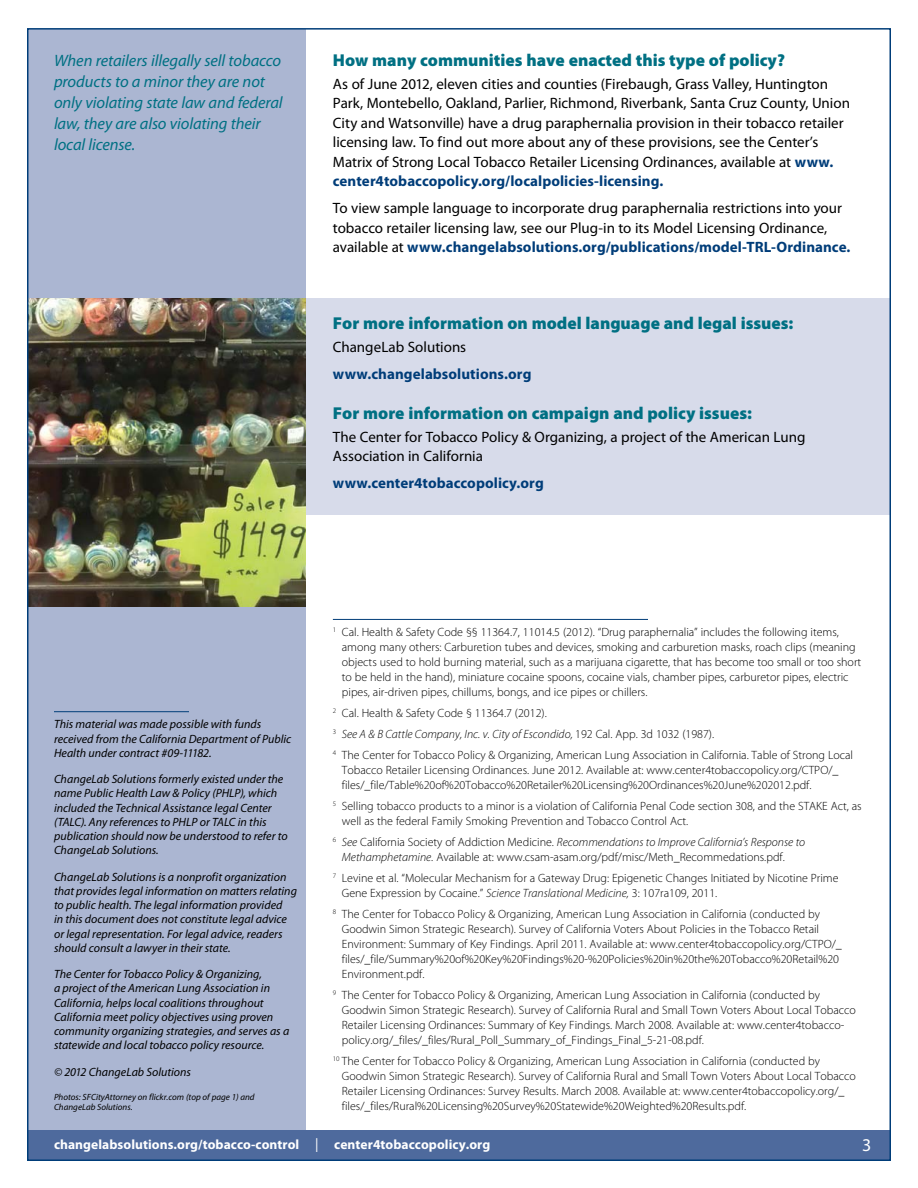
<style>
.page{position:relative;width:918px;height:1188px;background:#fff}
.page>*{position:absolute;margin:0;border:0;box-sizing:border-box;transform-origin:0 0}
.t1{font:18px "Myriad Pro";color:#fff}
.subhead_larger{font:900 17.25px "Myriad Pro";color:#007083}
.TEXT{font:italic 16.5px/21px "Myriad Pro";letter-spacing:-.005em;color:#007083}
.TEXT-2{font:15px/19.5px "Myriad Pro";color:#000}
.TEXT-3{font:700 15px "Myriad Pro";letter-spacing:.005em;color:#003d79}
.t2{font:700 13.5px "Myriad Pro";letter-spacing:.005em;color:#fff}
.footnotes{font:300 12px/15px "Myriad Pro";color:#000}
.TEXT-4{font:italic 12px/14.2px "Myriad Pro";color:#000}
.footnotes-2{font:italic 300 12px "Myriad Pro";color:#000}
.t3{font:italic 9px/10.5px "Myriad Pro";color:#000}
.s1{font-weight:700;color:#003d79}
.s2{font-style:normal}
.s3{font-style:italic}
.s4{font-weight:300;font-size:19.5px}
</style>
<div class="page">
<div style="left:28px;top:29px;width:278px;height:1131px;background:#abb6d2"></div>
<div style="left:28px;top:1130px;width:862px;height:30px;background:#4e6a9d"></div>
<div style="left:306px;top:298px;width:585px;height:216px;background:#d7dbea"></div>
<hr style="left:333px;top:619px;width:315px;height:1px;background:#003d79">
<img style="left:30px;top:298px;width:276px;height:309px">
<hr style="left:54px;top:711px;width:135px;height:1px;background:#003d79">
<p class="TEXT" style="left:54px;top:50px;width:230px">When retailers illegally sell tobacco products to a minor they are not only violating state law and federal law, they are also violating their local license.</p>
<p class="subhead_larger" style="left:333px;top:51px;width:454px">How many communities have enacted this type of policy?</p>
<p class="TEXT-2" style="left:333px;top:74px;width:519px">As of June 2012, eleven cities and counties (Firebaugh, Grass Valley, Huntington Park, Montebello, Oakland, Parlier, Richmond, Riverbank, Santa Cruz County, Union City and Watsonville) have a drug paraphernalia provision in their tobacco retailer licensing law. To find out more about any of these provisions, see the Center’s Matrix of Strong Local Tobacco Retailer Licensing Ordinances, available at <span class="s1">www. center4tobaccopolicy.org/localpolicies-licensing.</span></p>
<p class="TEXT-2" style="left:333px;top:198px;width:519px">To view sample language to incorporate drug paraphernalia restrictions into your tobacco retailer licensing law, see our Plug-in to its Model Licensing Ordinance, available at <span class="s1">www.changelabsolutions.org/publications/model-TRL-Ordinance.</span></p>
<p class="subhead_larger" style="left:333px;top:314px;width:462px">For more information on model language and legal issues:</p>
<p class="TEXT-2" style="left:333px;top:337px;width:135px">ChangeLab Solutions</p>
<p class="TEXT-3" style="left:333px;top:364px;width:200px">www.changelabsolutions.org</p>
<p class="subhead_larger" style="left:333px;top:404px;width:421px">For more information on campaign and policy issues:</p>
<p class="TEXT-2" style="left:333px;top:427px;width:474px">The Center for Tobacco Policy &amp; Organizing, a project of the American Lung<br>Association in California</p>
<p class="TEXT-3" style="left:333px;top:473px;width:212px">www.center4tobaccopolicy.org</p>
<p class="TEXT-4" style="left:54px;top:717px;width:239px">This material was made possible with funds received from the California Department of Public<br>Health under contract #09-11182.</p>
<p class="TEXT-4" style="left:54px;top:772px;width:235px">ChangeLab Solutions formerly existed under the name Public Health Law &amp; Policy (PHLP), which included the Technical Assistance legal Center (TALC). Any references to PHLP or TALC in this publication should now be understood to refer to ChangeLab Solutions.</p>
<p class="TEXT-4" style="left:54px;top:869px;width:244px">ChangeLab Solutions is a nonprofit organization that provides legal information on matters relating to public health. The legal information provided<br>in this document does not constitute legal advice or legal representation. For legal advice, readers should consult a lawyer in their state.</p>
<p class="TEXT-4" style="left:54px;top:967px;width:237px">The Center for Tobacco Policy &amp; Organizing,<br>a project of the American Lung Association in California, helps local coalitions throughout California meet policy objectives using proven community organizing strategies, and serves as a statewide and local tobacco policy resource.</p>
<p class="TEXT-4" style="left:54px;top:1064px;width:139px">© 2012 ChangeLab Solutions</p>
<p class="t3" style="left:54px;top:1091px;width:202px">Photos: SFCityAttorney on flickr.com (top of page 1) and<br>ChangeLab Solutions.</p>
<p class="footnotes" style="left:342px;top:625px;width:521px;text-indent:-9px"><sup>1</sup> Cal. Health &amp; Safety Code §§ 11364.7, 11014.5 (2012). “Drug paraphernalia” includes the following items, among many others: Carburetion tubes and devices, smoking and carburetion masks, roach clips (meaning objects used to hold burning material, such as a marijuana cigarette, that has become too small or too short to be held in the hand), miniature cocaine spoons, cocaine vials, chamber pipes, carburetor pipes, electric pipes, air-driven pipes, chillums, bongs, and ice pipes or chillers.</p>
<p class="footnotes" style="left:333px;top:706px;width:215px"><sup>2</sup> Cal. Health &amp; Safety Code § 11364.7 (2012).</p>
<p class="footnotes-2" style="left:333px;top:728px;width:383px"><sup>3</sup> See A &amp; B Cattle Company, Inc. v. City of Escondido, <span class="s2">192 Cal. App. 3d 1032 (1987).</span></p>
<p class="footnotes" style="left:342px;top:748px;width:513px;text-indent:-9px"><sup>4</sup> The Center for Tobacco Policy &amp; Organizing, American Lung Association in California. Table of Strong Local<br>Tobacco Retailer Licensing Ordinances. June 2012. Available at: www.center4tobaccopolicy.org/CTPO/_ files/_file/Table%20of%20Tobacco%20Retailer%20Licensing%20Ordinances%20June%202012.pdf.</p>
<p class="footnotes" style="left:342px;top:799px;width:521px;text-indent:-9px"><sup>5</sup> Selling tobacco products to a minor is a violation of California Penal Code section 308, and the STAKE Act, as well as the federal Family Smoking Prevention and Tobacco Control Act.</p>
<p class="footnotes" style="left:342px;top:835px;width:465px;text-indent:-9px"><sup>6</sup> <span class="s3">See</span> California Society of Addiction Medicine. <span class="s3">Recommendations to Improve California’s Response to<br>Methamphetamine.</span> Available at: www.csam-asam.org/pdf/misc/Meth_Recommedations.pdf.</p>
<p class="footnotes" style="left:342px;top:871px;width:498px;text-indent:-9px"><sup>7</sup> Levine et al. “Molecular Mechanism for a Gateway Drug: Epigenetic Changes Initiated by Nicotine Prime<br>Gene Expression by Cocaine.” <span class="s3">Science Translational Medicine,</span> 3: 107ra109, 2011.</p>
<p class="footnotes" style="left:342px;top:907px;width:502px;text-indent:-9px"><sup>8</sup> The Center for Tobacco Policy &amp; Organizing, American Lung Association in California (conducted by Goodwin Simon Strategic Research). Survey of California Voters About Policies in the Tobacco Retail Environment: Summary of Key Findings. April 2011. Available at: www.center4tobaccopolicy.org/CTPO/_ files/_file/Summary%20of%20Key%20Findings%20-%20Policies%20in%20the%20Tobacco%20Retail%20<br>Environment.pdf.</p>
<p class="footnotes" style="left:342px;top:988px;width:516px;text-indent:-9px"><sup>9</sup> The Center for Tobacco Policy &amp; Organizing, American Lung Association in California (conducted by Goodwin Simon Strategic Research). Survey of California Rural and Small Town Voters About Local Tobacco Retailer Licensing Ordinances: Summary of Key Findings. March 2008. Available at: www.center4tobacco&shy;policy.org/_files/_files/Rural_Poll_Summary_of_Findings_Final_5-21-08.pdf.</p>
<p class="footnotes" style="left:342px;top:1054px;width:516px;text-indent:-9px"><sup>10</sup> The Center for Tobacco Policy &amp; Organizing, American Lung Association in California (conducted by Goodwin Simon Strategic Research). Survey of California Rural and Small Town Voters About Local Tobacco Retailer Licensing Ordinances: Survey Results. March 2008. Available at: www.center4tobaccopolicy.org/_ files/_files/Rural%20Licensing%20Survey%20Statewide%20Weighted%20Results.pdf.</p>
<p class="t2" style="left:54px;top:1136px;width:438px">changelabsolutions.org/tobacco-control <span class="s4">l</span> center4tobaccopolicy.org</p>
<h1 class="t1" style="left:862px;top:1134px;width:11px">3</h1>
</div>
